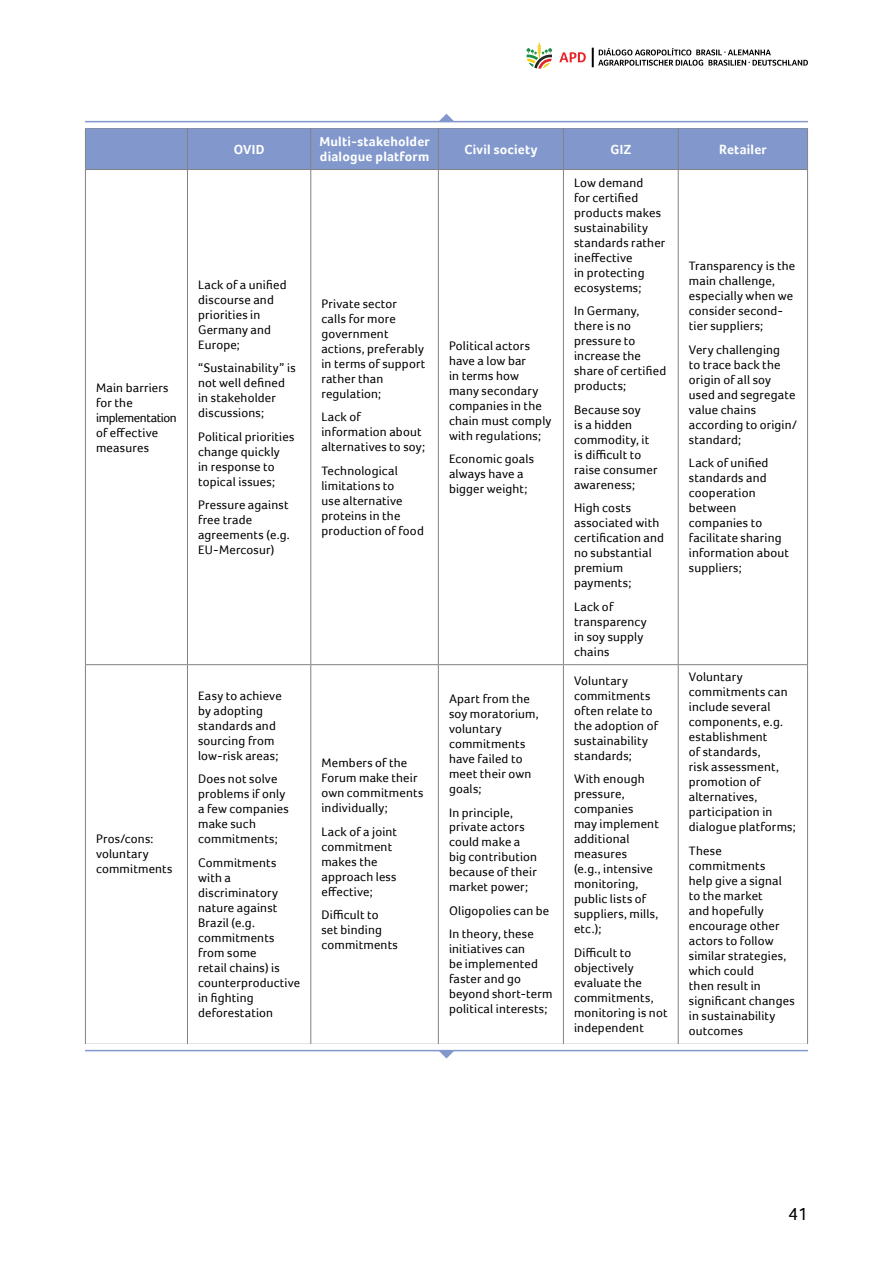
<style>
.page{position:relative;width:893px;height:1263px;background:#fff}
.page>*{position:absolute;margin:0;border:0;box-sizing:border-box;transform-origin:0 0}
.t1{font:18px "Foco";color:#000}
.t2{font:700 13.5px/15px "Foco";letter-spacing:.015em;color:#fff}
.t3{font:12.75px/15px "Foco";letter-spacing:.015em;color:#000}
</style>
<div class="page">
<svg style="left:527px;top:43px;width:25px;height:26px"></svg>
<svg style="left:559px;top:52px;width:27px;height:10px"></svg>
<svg style="left:592px;top:48px;width:216px;height:19px"></svg>
<div style="left:86px;top:129px;width:721px;height:40px;background:#8298cd"></div>
<hr style="left:187px;top:128px;width:1px;height:41px;background:#808285">
<hr style="left:310px;top:128px;width:1px;height:41px;background:#808285">
<hr style="left:438px;top:128px;width:1px;height:41px;background:#808285">
<hr style="left:563px;top:128px;width:1px;height:41px;background:#808285">
<hr style="left:678px;top:128px;width:1px;height:41px;background:#808285">
<hr style="left:187px;top:170px;width:1px;height:494px;background:#808285">
<hr style="left:310px;top:170px;width:1px;height:494px;background:#808285">
<hr style="left:438px;top:170px;width:1px;height:494px;background:#808285">
<hr style="left:563px;top:170px;width:1px;height:494px;background:#808285">
<hr style="left:678px;top:170px;width:1px;height:494px;background:#808285">
<hr style="left:85px;top:664px;width:102px;height:1px;background:#808285">
<hr style="left:187px;top:664px;width:124px;height:1px;background:#808285">
<hr style="left:187px;top:665px;width:1px;height:379px;background:#808285">
<hr style="left:311px;top:664px;width:127px;height:1px;background:#808285">
<hr style="left:310px;top:665px;width:1px;height:379px;background:#808285">
<hr style="left:438px;top:664px;width:125px;height:1px;background:#808285">
<hr style="left:438px;top:665px;width:1px;height:379px;background:#808285">
<hr style="left:563px;top:664px;width:115px;height:1px;background:#808285">
<hr style="left:563px;top:665px;width:1px;height:379px;background:#808285">
<hr style="left:678px;top:664px;width:130px;height:1px;background:#808285">
<hr style="left:678px;top:665px;width:1px;height:379px;background:#808285">
<hr style="left:85px;top:1044px;width:102px;height:1px;background:#808285">
<hr style="left:187px;top:1044px;width:124px;height:1px;background:#808285">
<hr style="left:311px;top:1044px;width:127px;height:1px;background:#808285">
<hr style="left:438px;top:1044px;width:125px;height:1px;background:#808285">
<hr style="left:563px;top:1044px;width:115px;height:1px;background:#808285">
<hr style="left:678px;top:1044px;width:130px;height:1px;background:#808285">
<hr style="left:85px;top:128px;width:102px;height:1px;background:#808285">
<hr style="left:85px;top:128px;width:1px;height:41px;background:#808285">
<hr style="left:187px;top:128px;width:124px;height:1px;background:#808285">
<hr style="left:311px;top:128px;width:127px;height:1px;background:#808285">
<hr style="left:438px;top:128px;width:125px;height:1px;background:#808285">
<hr style="left:563px;top:128px;width:115px;height:1px;background:#808285">
<hr style="left:678px;top:128px;width:130px;height:1px;background:#808285">
<hr style="left:807px;top:128px;width:1px;height:41px;background:#808285">
<hr style="left:85px;top:169px;width:102px;height:1px;background:#808285">
<hr style="left:187px;top:169px;width:124px;height:1px;background:#808285">
<hr style="left:311px;top:169px;width:127px;height:1px;background:#808285">
<hr style="left:438px;top:169px;width:125px;height:1px;background:#808285">
<hr style="left:563px;top:169px;width:115px;height:1px;background:#808285">
<hr style="left:678px;top:169px;width:130px;height:1px;background:#808285">
<hr style="left:85px;top:170px;width:1px;height:494px;background:#808285">
<hr style="left:807px;top:170px;width:1px;height:494px;background:#808285">
<hr style="left:85px;top:665px;width:1px;height:379px;background:#808285">
<hr style="left:807px;top:665px;width:1px;height:379px;background:#808285">
<hr style="left:85px;top:1050px;width:723px;height:1px;background:#8298cd">
<svg style="left:438px;top:1051px;width:17px;height:7px"></svg>
<hr style="left:85px;top:121px;width:723px;height:1px;background:#8298cd">
<svg style="left:438px;top:114px;width:17px;height:7px"></svg>
<p class="t3" style="left:96px;top:380px;width:82px">Main barriers for the implementation of effective measures</p>
<p class="t3" style="left:96px;top:831px;width:78px">Pros/cons: voluntary commitments</p>
<p class="t2" style="left:234px;top:141px;width:32px">OVID</p>
<p class="t2" style="left:319px;top:134px;width:112px">Multi-stakeholder dialogue platform</p>
<p class="t2" style="left:464px;top:141px;width:74px">Civil society</p>
<p class="t2" style="left:610px;top:141px;width:22px">GIZ</p>
<p class="t2" style="left:719px;top:141px;width:49px">Retailer</p>
<p class="t3" style="left:198px;top:277px;width:90px">Lack of a unified discourse and priorities in<br>Germany and<br>Europe;</p>
<p class="t3" style="left:198px;top:360px;width:99px">“Sustainability” is not well defined in stakeholder discussions;</p>
<p class="t3" style="left:198px;top:429px;width:98px">Political priorities change quickly<br>in response to topical issues;</p>
<p class="t3" style="left:198px;top:497px;width:93px">Pressure against free trade agreements (e.g.<br>EU-Mercosur)</p>
<p class="t3" style="left:321px;top:296px;width:105px">Private sector<br>calls for more government actions, preferably in terms of support rather than regulation;</p>
<p class="t3" style="left:321px;top:410px;width:105px">Lack of information about alternatives to soy;</p>
<p class="t3" style="left:321px;top:463px;width:104px">Technological limitations to<br>use alternative proteins in the production of food</p>
<p class="t3" style="left:198px;top:688px;width:85px">Easy to achieve by adopting standards and sourcing from low-risk areas;</p>
<p class="t3" style="left:198px;top:771px;width:92px">Does not solve problems if only a few companies make such commitments;</p>
<p class="t3" style="left:198px;top:855px;width:104px">Commitments with a discriminatory nature against<br>Brazil (e.g. commitments from some<br>retail chains) is counterproductive in fighting deforestation</p>
<p class="t3" style="left:321px;top:755px;width:104px">Members of the<br>Forum make their own commitments individually;</p>
<p class="t3" style="left:321px;top:824px;width:77px">Lack of a joint commitment makes the approach less effective;</p>
<p class="t3" style="left:321px;top:907px;width:78px">Difficult to set binding commitments</p>
<p class="t3" style="left:449px;top:338px;width:104px">Political actors have a low bar<br>in terms how many secondary companies in the chain must comply with regulations;</p>
<p class="t3" style="left:449px;top:451px;width:87px">Economic goals always have a bigger weight;</p>
<p class="t3" style="left:449px;top:691px;width:91px">Apart from the soy moratorium, voluntary commitments have failed to meet their own goals;</p>
<p class="t3" style="left:449px;top:804px;width:90px">In principle, private actors could make a big contribution because of their market power;</p>
<p class="t3" style="left:449px;top:899px;width:102px;line-height:23.5px">Oligopolies can be<br>In theory, these</p>
<p class="t3" style="left:449px;top:941px;width:105px">initiatives can<br>be implemented faster and go beyond short-term political interests;</p>
<p class="t3" style="left:574px;top:175px;width:93px">Low demand<br>for certified products makes sustainability standards rather ineffective<br>in protecting ecosystems;</p>
<p class="t3" style="left:574px;top:303px;width:94px">In Germany, there is no pressure to increase the share of certified products;</p>
<p class="t3" style="left:574px;top:402px;width:85px">Because soy<br>is a hidden commodity, it is difficult to raise consumer awareness;</p>
<p class="t3" style="left:574px;top:500px;width:91px">High costs associated with certification and no substantial premium payments;</p>
<p class="t3" style="left:574px;top:599px;width:74px">Lack of transparency in soy supply chains</p>
<p class="t3" style="left:574px;top:673px;width:86px">Voluntary commitments often relate to the adoption of sustainability standards;</p>
<p class="t3" style="left:574px;top:771px;width:86px">With enough pressure, companies may implement additional measures<br>(e.g., intensive monitoring, public lists of suppliers, mills, etc.);</p>
<p class="t3" style="left:574px;top:945px;width:95px">Difficult to objectively evaluate the commitments, monitoring is not independent</p>
<p class="t3" style="left:689px;top:258px;width:108px">Transparency is the main challenge, especially when we consider second&shy;tier suppliers;</p>
<p class="t3" style="left:689px;top:342px;width:110px">Very challenging<br>to trace back the origin of all soy used and segregate value chains according to origin/ standard;</p>
<p class="t3" style="left:689px;top:455px;width:102px">Lack of unified standards and cooperation between companies to facilitate sharing information about suppliers;</p>
<p class="t3" style="left:689px;top:669px;width:108px">Voluntary commitments can include several components, e.g. establishment<br>of standards,<br>risk assessment, promotion of alternatives, participation in dialogue platforms;</p>
<p class="t3" style="left:689px;top:843px;width:107px">These commitments<br>help give a signal to the market<br>and hopefully encourage other actors to follow similar strategies, which could<br>then result in significant changes in sustainability outcomes</p>
<h1 class="t1" style="left:788px;top:1204px;width:21px">41</h1>
</div>
